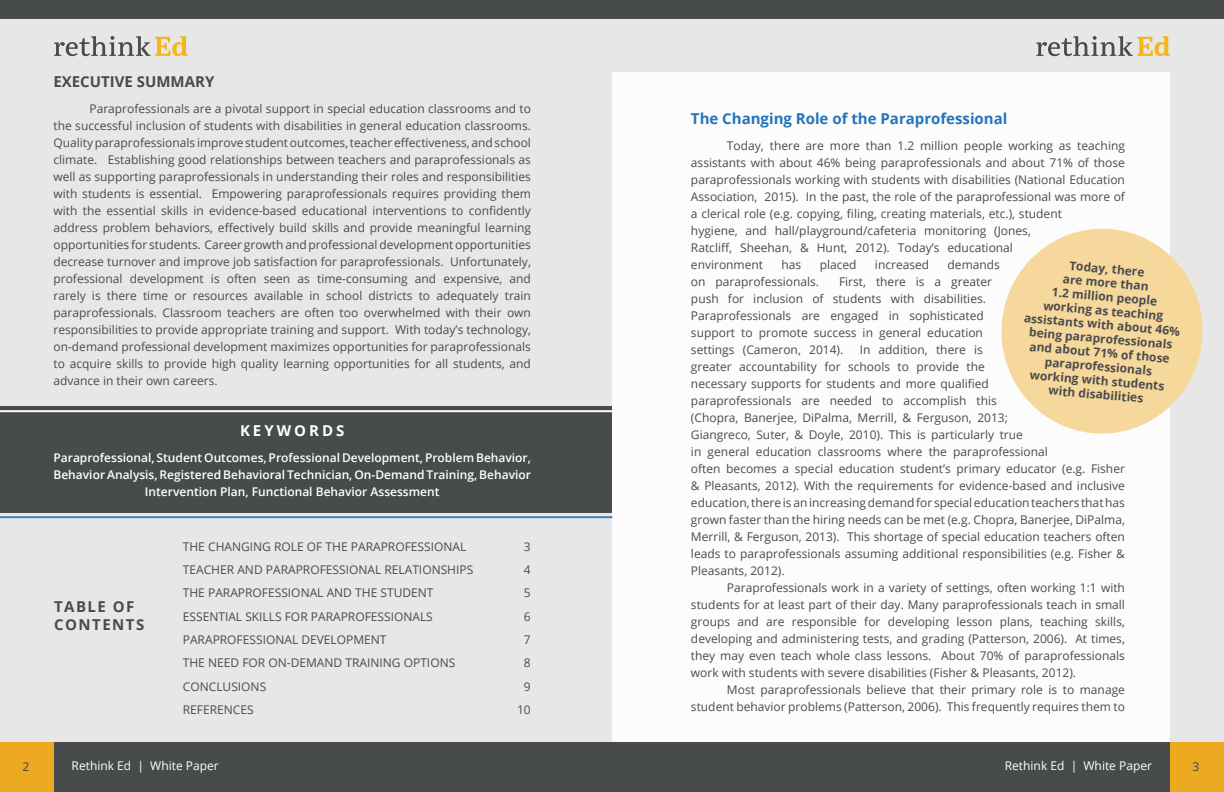
<style>
.page{position:relative;width:1224px;height:792px;background:#fff}
.page>*{position:absolute;margin:0;border:0;box-sizing:border-box;transform-origin:0 0}
.t1{font:700 15px "Open Sans";color:#2574bb}
.t2{font:700 15px "Open Sans";color:#484b4c}
.t3{font:700 15px/18px "Open Sans";letter-spacing:.1em;color:#484b4c}
.t4{font:700 15px "Open Sans";letter-spacing:.2em;color:#fff}
.t5{font:12px/17px "Open Sans";color:#484b4c}
.t6{font:600 12px/17px "Open Sans";color:#fff;text-align:center}
.t7{font:700 12px/14px "Open Sans";color:#484b4c;text-align:center}
.t8{font:12px "Open Sans";color:#fff}
.t9{font:12px "Noto Sans";color:#484b4c}
</style>
<div class="page">
<div style="left:0;top:19px;width:1224px;height:728px;background:#e7e7e7"></div>
<div style="left:613px;top:72px;width:557px;height:670px;background:#fff"></div>
<div style="left:54px;top:742px;width:1116px;height:50px;background:#484b4c"></div>
<div style="left:0;top:742px;width:54px;height:50px;background:#eda920"></div>
<div style="left:1170px;top:742px;width:54px;height:50px;background:#eda920"></div>
<svg style="left:54px;top:36px;width:134px;height:20px"></svg>
<svg style="left:1036px;top:36px;width:134px;height:20px"></svg>
<div style="left:0;top:0;width:1224px;height:19px;background:#484b4c"></div>
<div style="left:0;top:406px;width:611px;height:107px;background:#484b4c"></div>
<svg style="left:1001px;top:228px;width:202px;height:206px;fill:#f7d89c"></svg>
<hr style="left:0;top:410px;width:612px;height:2px;background:#fff">
<hr style="left:0;top:516px;width:612px;height:2px;background:#467cbf">
<p class="t2" style="left:53px;top:71px;width:162px">EXECUTIVE SUMMARY</p>
<p class="t5" style="left:53px;top:100px;width:479px;text-align:justify;text-indent:36px">Paraprofessionals are a pivotal support in special education classrooms and to the successful inclusion of students with disabilities in general education classrooms.<br>Quality paraprofessionals improve student outcomes, teacher effectiveness, and school climate. Establishing good relationships between teachers and paraprofessionals as well as supporting paraprofessionals in understanding their roles and responsibilities with students is essential. Empowering paraprofessionals requires providing them with the essential skills in evidence-based educational interventions to confidently address problem behaviors, effectively build skills and provide meaningful learning opportunities for students. Career growth and professional development opportunities decrease turnover and improve job satisfaction for paraprofessionals. Unfortunately, professional development is often seen as time-consuming and expensive, and rarely is there time or resources available in school districts to adequately train paraprofessionals. Classroom teachers are often too overwhelmed with their own responsibilities to provide appropriate training and support. With today’s technology, on-demand professional development maximizes opportunities for paraprofessionals to acquire skills to provide high quality learning opportunities for all students, and advance in their own careers.</p>
<p class="t4" style="left:240px;top:420px;width:106px">KEYWORDS</p>
<p class="t6" style="left:53px;top:449px;width:479px">Paraprofessional, Student Outcomes, Professional Development, Problem Behavior,<br>Behavior Analysis, Registered Behavioral Technician, On-Demand Training, Behavior<br>Intervention Plan, Functional Behavior Assessment</p>
<p class="t3" style="left:54px;top:597px;width:92px">TABLE OF<br>CONTENTS</p>
<p class="t5" style="left:183px;top:538px;width:285px">THE CHANGING ROLE OF THE PARAPROFESSIONAL</p>
<p class="t5" style="left:524px;top:538px;width:8px">3</p>
<p class="t5" style="left:183px;top:561px;width:292px">TEACHER AND PARAPROFESSIONAL RELATIONSHIPS</p>
<p class="t5" style="left:524px;top:561px;width:8px">4</p>
<p class="t5" style="left:183px;top:584px;width:252px">THE PARAPROFESSIONAL AND THE STUDENT</p>
<p class="t5" style="left:524px;top:584px;width:8px">5</p>
<p class="t5" style="left:183px;top:608px;width:252px">ESSENTIAL SKILLS FOR PARAPROFESSIONALS</p>
<p class="t5" style="left:524px;top:608px;width:8px">6</p>
<p class="t5" style="left:183px;top:631px;width:205px">PARAPROFESSIONAL DEVELOPMENT</p>
<p class="t5" style="left:524px;top:631px;width:8px">7</p>
<p class="t5" style="left:183px;top:654px;width:274px">THE NEED FOR ON-DEMAND TRAINING OPTIONS</p>
<p class="t5" style="left:524px;top:654px;width:8px">8</p>
<p class="t5" style="left:183px;top:678px;width:85px">CONCLUSIONS</p>
<p class="t5" style="left:524px;top:678px;width:8px">9</p>
<p class="t5" style="left:183px;top:701px;width:72px">REFERENCES</p>
<p class="t5" style="left:517px;top:701px;width:15px">10</p>
<p class="t1" style="left:691px;top:108px;width:318px">The Changing Role of the Paraprofessional</p>
<p class="t5" style="left:691px;top:137px;width:436px;text-indent:36px">Today, there are more than 1.2 million people working as teaching assistants with about 46% being paraprofessionals and about 71% of those paraprofessionals working with students with disabilities (National Education Association, 2015). In the past, the role of the paraprofessional was more of a clerical role (e.g. copying, filing, creating materials, etc.), student<br>hygiene, and hall/playground/cafeteria monitoring (Jones,<br>Ratcliff, Sheehan, &amp; Hunt, 2012). Today’s educational<br>environment</p>
<p class="t5" style="left:782px;top:256px;width:21px">has</p>
<p class="t5" style="left:820px;top:256px;width:38px">placed</p>
<p class="t5" style="left:875px;top:256px;width:56px">increased</p>
<p class="t5" style="left:948px;top:256px;width:54px">demands</p>
<p class="t5" style="left:691px;top:273px;width:130px">on paraprofessionals.</p>
<p class="t7" style="left:1030px;top:254px;width:158px;rotate:5deg">Today, there<br>are more than<br>1.2 million people working as teaching assistants with about 46% being paraprofessionals and about 71% of those paraprofessionals working with students with disabilities</p>
<p class="t5" style="left:691px;top:273px;width:303px;text-indent:148px">First, there is a greater push for inclusion of students with disabilities.<br>Paraprofessionals are engaged in sophisticated support to promote success in general education settings (Cameron, 2014).</p>
<p class="t5" style="left:691px;top:341px;width:436px;text-indent:169px">In addition, there is<br>greater accountability for schools to provide the<br>necessary supports for students and more qualified<br>paraprofessionals are needed to accomplish this<br>(Chopra, Banerjee, DiPalma, Merrill, &amp; Ferguson, 2013;<br>Giangreco, Suter, &amp; Doyle, 2010). This is particularly true<br>in general education classrooms where the paraprofessional<br>often becomes a special education student’s primary educator (e.g. Fisher &amp; Pleasants, 2012). With the requirements for evidence-based and inclusive education, there is an increasing demand for special education teachers that has grown faster than the hiring needs can be met (e.g. Chopra, Banerjee, DiPalma, Merrill, &amp; Ferguson, 2013). This shortage of special education teachers often leads to paraprofessionals assuming additional responsibilities (e.g. Fisher &amp; Pleasants, 2012).</p>
<p class="t5" style="left:691px;top:579px;width:436px;text-align:justify;text-indent:36px">Paraprofessionals work in a variety of settings, often working 1:1 with students for at least part of their day. Many paraprofessionals teach in small groups and are responsible for developing lesson plans, teaching skills, developing and administering tests, and grading (Patterson, 2006). At times, they may even teach whole class lessons. About 70% of paraprofessionals work with students with severe disabilities (Fisher &amp; Pleasants, 2012).</p>
<p class="t5" style="left:691px;top:681px;width:436px;text-align:right">Most paraprofessionals believe that their primary role is to manage student behavior problems (Patterson, 2006). This frequently requires them to</p>
<p class="t9" style="left:23px;top:758px;width:8px">2</p>
<p class="t8" style="left:72px;top:758px;width:149px">Rethink Ed | White Paper</p>
<p class="t8" style="left:1005px;top:758px;width:149px">Rethink Ed | White Paper</p>
<p class="t9" style="left:1193px;top:758px;width:8px">3</p>
</div>
